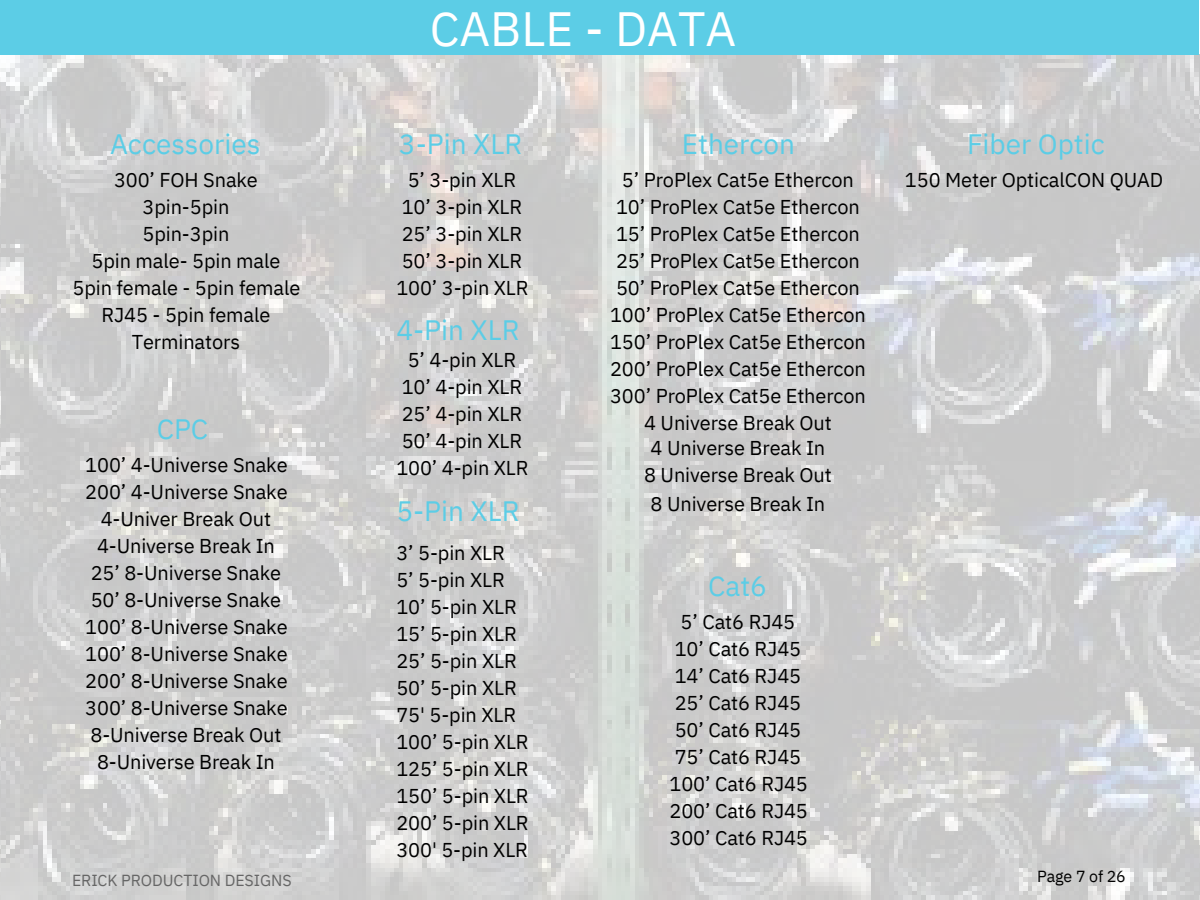
<style>
.page{position:relative;width:1200px;height:900px;background:#fff}
.page>*{position:absolute;margin:0;border:0;box-sizing:border-box;transform-origin:0 0}
.t1{font:48px "IBM Plex Sans";color:#fff}
.t2{font:28px "IBM Plex Sans";color:#5ccde6}
.t3{font:20px/27px "IBM Plex Sans";letter-spacing:-.005em;color:#000;text-align:center}
.t4{font:16px "IBM Plex Sans";letter-spacing:-.005em;color:#666}
.t5{font:16px "IBM Plex Sans";letter-spacing:-.005em;color:#000}
</style>
<div class="page">
<img style="left:0;top:55px;width:1200px;height:845px">
<div style="left:0;top:0;width:1198px;height:55px;background:#5ccde6"></div>
<p class="t1" style="left:430px;top:-3px;width:308px">CABLE - DATA</p>
<p class="t2" style="left:110px;top:126px;width:152px">Accessories</p>
<h3 class="t2" style="left:399px;top:126px;width:125px">3-Pin XLR</h3>
<h4 class="t3" style="left:73px;top:166px;width:229px">300’ FOH Snake<br>3pin-5pin<br>5pin-3pin<br>5pin male- 5pin male<br>5pin female - 5pin female<br>RJ45 - 5pin female<br>Terminators</h4>
<h3 class="t3" style="left:396px;top:166px;width:134px">5’ 3-pin XLR<br>10’ 3-pin XLR<br>25’ 3-pin XLR<br>50’ 3-pin XLR<br>100’ 3-pin XLR</h3>
<h4 class="t3" style="left:396px;top:346px;width:134px">5’ 4-pin XLR<br>10’ 4-pin XLR<br>25’ 4-pin XLR<br>50’ 4-pin XLR<br>100’ 4-pin XLR</h4>
<h3 class="t2" style="left:396px;top:311px;width:125px">4-Pin XLR</h3>
<h1 class="t2" style="left:157px;top:411px;width:53px">CPC</h1>
<h3 class="t3" style="left:85px;top:451px;width:204px">100’ 4-Universe Snake<br>200’ 4-Universe Snake<br>4-Univer Break Out<br>4-Universe Break In<br>25’ 8-Universe Snake<br>50’ 8-Universe Snake<br>100’ 8-Universe Snake<br>100’ 8-Universe Snake<br>200’ 8-Universe Snake<br>300’ 8-Universe Snake<br>8-Universe Break Out<br>8-Universe Break In</h3>
<h4 class="t2" style="left:396px;top:492px;width:125px">5-Pin XLR</h4>
<h5 class="t3" style="left:396px;top:539px;width:134px;text-align:left">3’ 5-pin XLR<br>5’ 5-pin XLR<br>10’ 5-pin XLR<br>15’ 5-pin XLR<br>25’ 5-pin XLR<br>50’ 5-pin XLR<br>75' 5-pin XLR<br>100’ 5-pin XLR<br>125’ 5-pin XLR</h5>
<h3 class="t3" style="left:396px;top:782px;width:134px;text-align:justify">150’ 5-pin XLR 200’ 5-pin XLR 300' 5-pin XLR</h3>
<h4 class="t2" style="left:682px;top:126px;width:115px">Ethercon</h4>
<h4 class="t2" style="left:967px;top:126px;width:139px">Fiber Optic</h4>
<h3 class="t3" style="left:610px;top:166px;width:257px">5’ ProPlex Cat5e Ethercon<br>10’ ProPlex Cat5e Ethercon<br>15’ ProPlex Cat5e Ethercon<br>25’ ProPlex Cat5e Ethercon<br>50’ ProPlex Cat5e Ethercon<br>100’ ProPlex Cat5e Ethercon<br>150’ ProPlex Cat5e Ethercon<br>200’ ProPlex Cat5e Ethercon<br>300’ ProPlex Cat5e Ethercon<br>4 Universe Break Out<br>4 Universe Break In<br>8 Universe Break Out<br>8 Universe Break In</h3>
<h4 class="t3" style="left:905px;top:166px;width:260px">150 Meter OpticalCON QUAD</h4>
<h2 class="t2" style="left:708px;top:567px;width:60px">Cat6</h2>
<h4 class="t3" style="left:670px;top:608px;width:140px">5’ Cat6 RJ45<br>10’ Cat6 RJ45<br>14’ Cat6 RJ45<br>25’ Cat6 RJ45<br>50’ Cat6 RJ45<br>75’ Cat6 RJ45<br>100’ Cat6 RJ45<br>200’ Cat6 RJ45<br>300’ Cat6 RJ45</h4>
<h3 class="t4" style="left:72px;top:870px;width:221px">ERICK PRODUCTION DESIGNS</h3>
<h4 class="t5" style="left:1037px;top:865px;width:90px">Page 7 of 26</h4>
</div>
